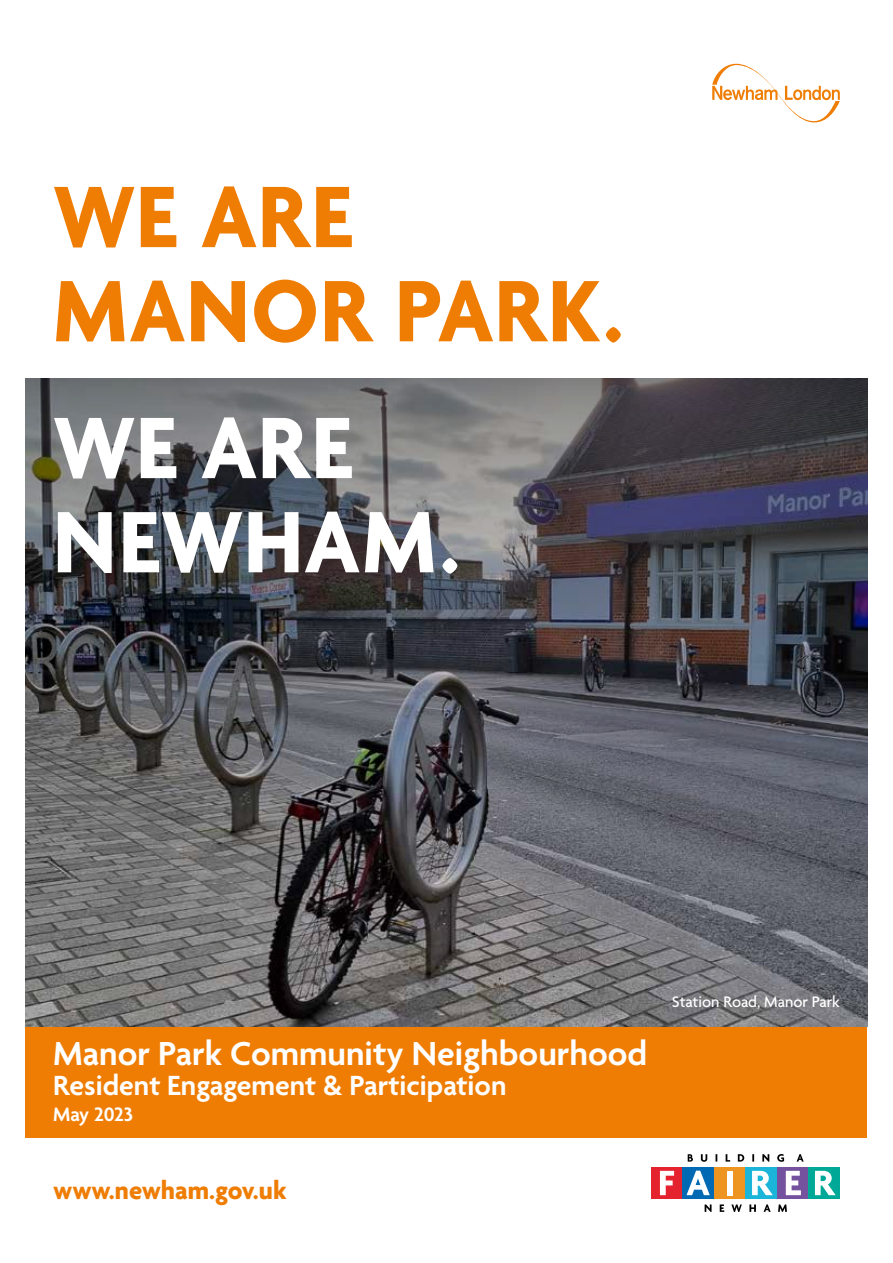
<style>
.page{position:relative;width:893px;height:1263px;background:#fff}
.page>*{position:absolute;margin:0;border:0;box-sizing:border-box;transform-origin:0 0}
.t1{font:700 94.35px/94.2px "Agenda";letter-spacing:.015em;color:#ef7d04;scale:.95 1}
.t2{font:700 94.35px/94.2px "Agenda";letter-spacing:.01em;color:#fff;scale:.95 1}
.t3{font:600 36px "Agenda";color:#fff}
.t4{font:600 30px "Agenda";color:#fff}
.t5{font:700 27px "Agenda";color:#ef7d04}
.t6{font:600 21px "Agenda";color:#fff}
.t7{font:500 16.5px "Agenda";color:#fff}
</style>
<div class="page">
<div style="left:26px;top:1027px;width:841px;height:110px;background:#ef7d04"></div>
<svg style="left:26px;top:379px;width:841px;height:648px;background:#5a5a5f"></svg>
<svg style="left:712px;top:64px;width:128px;height:58px"></svg>
<svg style="left:688px;top:1154px;width:116px;height:8px"></svg>
<svg style="left:705px;top:1204px;width:82px;height:8px"></svg>
<div style="left:651px;top:1167px;width:31px;height:32px;background:#e5232e"></div>
<div style="left:683px;top:1167px;width:31px;height:32px;background:#0069b4"></div>
<div style="left:714px;top:1167px;width:31px;height:32px;background:#ed9421"></div>
<div style="left:746px;top:1167px;width:31px;height:32px;background:#1ab5d8"></div>
<div style="left:777px;top:1167px;width:31px;height:32px;background:#75529d"></div>
<div style="left:809px;top:1167px;width:31px;height:32px;background:#00a898"></div>
<svg style="left:660px;top:1171px;width:14px;height:24px"></svg>
<svg style="left:686px;top:1170px;width:24px;height:25px"></svg>
<div style="left:727px;top:1171px;width:6px;height:24px;background:#fff"></div>
<svg style="left:752px;top:1171px;width:21px;height:24px"></svg>
<svg style="left:786px;top:1171px;width:15px;height:24px"></svg>
<svg style="left:815px;top:1171px;width:21px;height:24px"></svg>
<h1 class="t1" style="left:53px;top:176px;width:602px">WE ARE<br>MANOR PARK.</h1>
<h1 class="t2" style="left:53px;top:407px;width:430px">WE ARE<br>NEWHAM.</h1>
<p class="t3" style="left:53px;top:1034px;width:596px">Manor Park Community Neighbourhood</p>
<p class="t4" style="left:53px;top:1069px;width:455px">Resident Engagement &amp; Participation</p>
<p class="t6" style="left:53px;top:1103px;width:82px">May 2023</p>
<p class="t5" style="left:53px;top:1175px;width:235px">www.newham.gov.uk</p>
<p class="t7" style="left:672px;top:993px;width:169px">Station Road, Manor Park</p>
</div>
